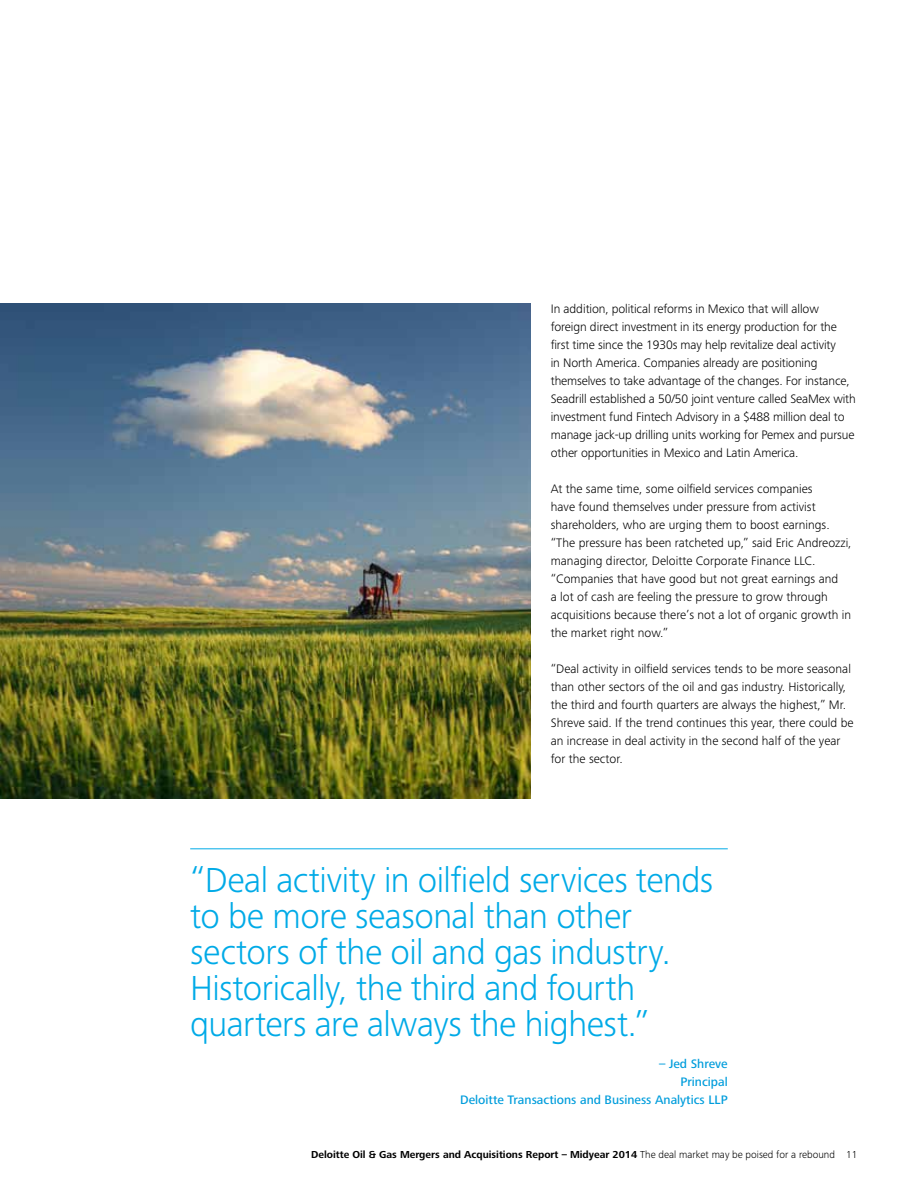
<style>
.page{position:relative;width:918px;height:1188px;background:#fff}
.page>*{position:absolute;margin:0;border:0;box-sizing:border-box;transform-origin:0 0}
.t1{font:300 36px/36px "Frutiger Next Pro";letter-spacing:-.015em;color:#00aae7}
.t2{font:300 12.75px/18px "Frutiger Next Pro";color:#000}
.t3{font:500 12.75px/18px "Frutiger Next Pro";color:#009ddc;text-align:right}
.t4{font:700 10.5px "Frutiger Next Pro";color:#000}
.s1{font-weight:300}
</style>
<div class="page">
<img style="left:0;top:304px;width:531px;height:495px">
<hr style="left:190px;top:848px;width:538px;height:1px;background:#00aae7">
<p class="t2" style="left:551px;top:300px;width:307px">In addition, political reforms in Mexico that will allow foreign direct investment in its energy production for the first time since the 1930s may help revitalize deal activity<br>in North America. Companies already are positioning themselves to take advantage of the changes. For instance, Seadrill established a 50/50 joint venture called SeaMex with investment fund Fintech Advisory in a $488 million deal to manage jack-up drilling units working for Pemex and pursue other opportunities in Mexico and Latin America.</p>
<p class="t2" style="left:551px;top:480px;width:302px">At the same time, some oilfield services companies<br>have found themselves under pressure from activist shareholders, who are urging them to boost earnings. “The pressure has been ratcheted up,” said Eric Andreozzi, managing director, Deloitte Corporate Finance LLC. “Companies that have good but not great earnings and<br>a lot of cash are feeling the pressure to grow through acquisitions because there’s not a lot of organic growth in the market right now.”</p>
<p class="t2" style="left:551px;top:660px;width:304px">“Deal activity in oilfield services tends to be more seasonal than other sectors of the oil and gas industry. Historically, the third and fourth quarters are always the highest,” Mr.<br>Shreve said. If the trend continues this year, there could be an increase in deal activity in the second half of the year for the sector.</p>
<h1 class="t1" style="left:190px;top:862px;width:525px">“Deal activity in oilfield services tends to be more seasonal than other sectors of the oil and gas industry.<br>Historically, the third and fourth quarters are always the highest.”</h1>
<p class="t3" style="left:460px;top:1055px;width:269px">– Jed Shreve<br>Principal<br>Deloitte Transactions and Business Analytics LLP</p>
<p class="t4" style="left:311px;top:1148px;width:548px">Deloitte Oil &amp; Gas Mergers and Acquisitions Report – Midyear 2014 <span class="s1">The deal market may be poised for a rebound 11</span></p>
</div>
